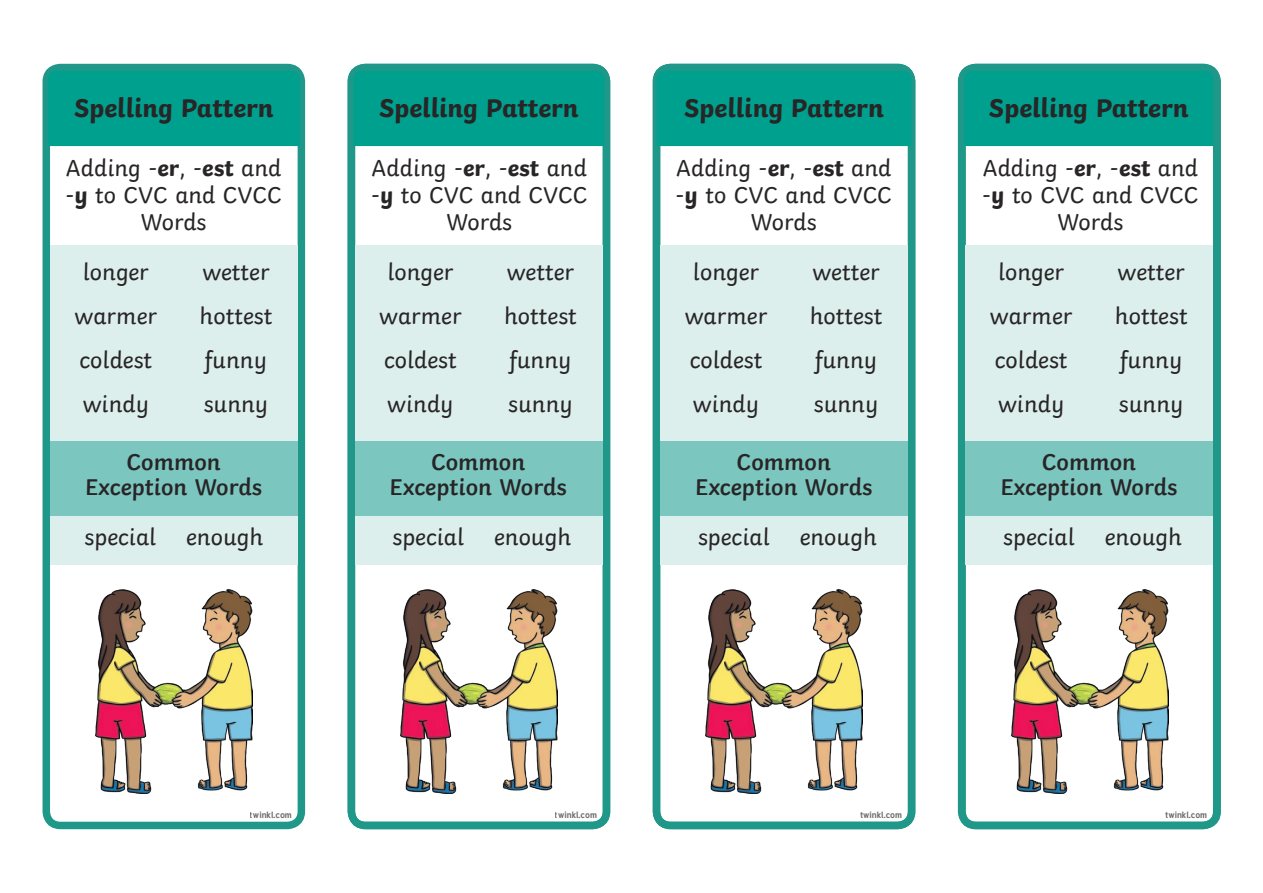
<style>
.page{position:relative;width:1263px;height:893px;background:#fff}
.page>*{position:absolute;margin:0;border:0;box-sizing:border-box;transform-origin:0 0}
.Heading_2{font:700 27px "Twinkl";color:#282526}
.KS1_Body_Copy{font:24px/27px "Twinkl";color:#282526;text-align:center}
.KS1_Body_Copy-2{font:600 24px/25.5px "Twinkl";color:#282526;text-align:center}
.t1{font:700 9px "Tuffy";color:#6b6b6e}
.s1{font-weight:700}
</style>
<div class="page">
<div style="left:43px;top:64px;width:262px;height:765px;border:8px solid #1f9789;border-radius:14px"></div>
<div style="left:348px;top:64px;width:262px;height:765px;border:8px solid #1f9789;border-radius:14px"></div>
<div style="left:653px;top:64px;width:262px;height:765px;border:8px solid #1f9789;border-radius:14px"></div>
<div style="left:958px;top:64px;width:263px;height:765px;border:8px solid #1f9789;border-radius:14px"></div>
<img style="left:95px;top:589px;width:157px;height:204px">
<img style="left:400px;top:589px;width:157px;height:204px">
<img style="left:706px;top:589px;width:156px;height:204px">
<img style="left:1011px;top:589px;width:157px;height:204px">
<div style="left:50px;top:244px;width:248px;height:320px;background:#ddefed"></div>
<div style="left:355px;top:244px;width:248px;height:320px;background:#ddefed"></div>
<div style="left:660px;top:244px;width:248px;height:320px;background:#ddefed"></div>
<div style="left:965px;top:244px;width:248px;height:320px;background:#ddefed"></div>
<div style="left:50px;top:441px;width:248px;height:74px;background:#7cc6c0"></div>
<div style="left:355px;top:441px;width:248px;height:74px;background:#7cc6c0"></div>
<div style="left:660px;top:441px;width:248px;height:74px;background:#7cc6c0"></div>
<div style="left:965px;top:441px;width:248px;height:74px;background:#7cc6c0"></div>
<div style="left:48px;top:71px;width:252px;height:75px;background:#00a08f"></div>
<div style="left:353px;top:71px;width:251px;height:75px;background:#00a08f"></div>
<div style="left:657px;top:71px;width:254px;height:75px;background:#00a08f"></div>
<div style="left:964px;top:71px;width:249px;height:75px;background:#00a08f"></div>
<p class="Heading_2" style="left:74px;top:86px;width:201px">Spelling Pattern</p>
<p class="Heading_2" style="left:379px;top:86px;width:201px">Spelling Pattern</p>
<p class="Heading_2" style="left:684px;top:86px;width:201px">Spelling Pattern</p>
<p class="Heading_2" style="left:989px;top:86px;width:201px">Spelling Pattern</p>
<p class="KS1_Body_Copy" style="left:65px;top:152px;width:218px">Adding -<span class="s1">er</span>, -<span class="s1">est</span> and -<span class="s1">y</span> to CVC and CVCC<br>Words</p>
<p class="KS1_Body_Copy" style="left:371px;top:152px;width:218px">Adding -<span class="s1">er</span>, -<span class="s1">est</span> and -<span class="s1">y</span> to CVC and CVCC<br>Words</p>
<p class="KS1_Body_Copy" style="left:676px;top:152px;width:218px">Adding -<span class="s1">er</span>, -<span class="s1">est</span> and -<span class="s1">y</span> to CVC and CVCC<br>Words</p>
<p class="KS1_Body_Copy" style="left:982px;top:152px;width:218px">Adding -<span class="s1">er</span>, -<span class="s1">est</span> and -<span class="s1">y</span> to CVC and CVCC<br>Words</p>
<p class="KS1_Body_Copy" style="left:83px;top:256px;width:68px">longer</p>
<p class="KS1_Body_Copy" style="left:75px;top:300px;width:84px">warmer</p>
<p class="KS1_Body_Copy" style="left:80px;top:345px;width:74px">coldest</p>
<p class="KS1_Body_Copy" style="left:83px;top:389px;width:68px">windy</p>
<p class="KS1_Body_Copy" style="left:387px;top:256px;width:68px">longer</p>
<p class="KS1_Body_Copy" style="left:379px;top:300px;width:84px">warmer</p>
<p class="KS1_Body_Copy" style="left:384px;top:345px;width:74px">coldest</p>
<p class="KS1_Body_Copy" style="left:387px;top:389px;width:68px">windy</p>
<p class="KS1_Body_Copy" style="left:693px;top:256px;width:68px">longer</p>
<p class="KS1_Body_Copy" style="left:685px;top:300px;width:84px">warmer</p>
<p class="KS1_Body_Copy" style="left:690px;top:345px;width:74px">coldest</p>
<p class="KS1_Body_Copy" style="left:693px;top:389px;width:68px">windy</p>
<p class="KS1_Body_Copy" style="left:998px;top:256px;width:68px">longer</p>
<p class="KS1_Body_Copy" style="left:990px;top:300px;width:84px">warmer</p>
<p class="KS1_Body_Copy" style="left:995px;top:345px;width:74px">coldest</p>
<p class="KS1_Body_Copy" style="left:998px;top:389px;width:68px">windy</p>
<p class="KS1_Body_Copy" style="left:202px;top:256px;width:69px">wetter</p>
<p class="KS1_Body_Copy" style="left:200px;top:300px;width:74px">hottest</p>
<p class="KS1_Body_Copy" style="left:205px;top:345px;width:64px">funny</p>
<p class="KS1_Body_Copy" style="left:204px;top:389px;width:66px">sunny</p>
<p class="KS1_Body_Copy" style="left:507px;top:256px;width:69px">wetter</p>
<p class="KS1_Body_Copy" style="left:504px;top:300px;width:74px">hottest</p>
<p class="KS1_Body_Copy" style="left:509px;top:345px;width:64px">funny</p>
<p class="KS1_Body_Copy" style="left:508px;top:389px;width:66px">sunny</p>
<p class="KS1_Body_Copy" style="left:812px;top:256px;width:69px">wetter</p>
<p class="KS1_Body_Copy" style="left:810px;top:300px;width:74px">hottest</p>
<p class="KS1_Body_Copy" style="left:815px;top:345px;width:64px">funny</p>
<p class="KS1_Body_Copy" style="left:814px;top:389px;width:66px">sunny</p>
<p class="KS1_Body_Copy" style="left:1118px;top:256px;width:69px">wetter</p>
<p class="KS1_Body_Copy" style="left:1115px;top:300px;width:74px">hottest</p>
<p class="KS1_Body_Copy" style="left:1120px;top:345px;width:64px">funny</p>
<p class="KS1_Body_Copy" style="left:1119px;top:389px;width:66px">sunny</p>
<p class="KS1_Body_Copy-2" style="left:85px;top:446px;width:179px">Common<br>Exception Words</p>
<p class="KS1_Body_Copy-2" style="left:390px;top:446px;width:179px">Common<br>Exception Words</p>
<p class="KS1_Body_Copy-2" style="left:695px;top:446px;width:179px">Common<br>Exception Words</p>
<p class="KS1_Body_Copy-2" style="left:1000px;top:446px;width:179px">Common<br>Exception Words</p>
<p class="KS1_Body_Copy" style="left:85px;top:521px;width:180px">special enough</p>
<p class="KS1_Body_Copy" style="left:392px;top:521px;width:180px">special enough</p>
<p class="KS1_Body_Copy" style="left:698px;top:521px;width:180px">special enough</p>
<p class="KS1_Body_Copy" style="left:1003px;top:521px;width:180px">special enough</p>
<p class="t1" style="left:250px;top:808px;width:43px">twinkl.com</p>
<p class="t1" style="left:555px;top:808px;width:43px">twinkl.com</p>
<p class="t1" style="left:860px;top:808px;width:43px">twinkl.com</p>
<p class="t1" style="left:1165px;top:808px;width:43px">twinkl.com</p>
</div>
